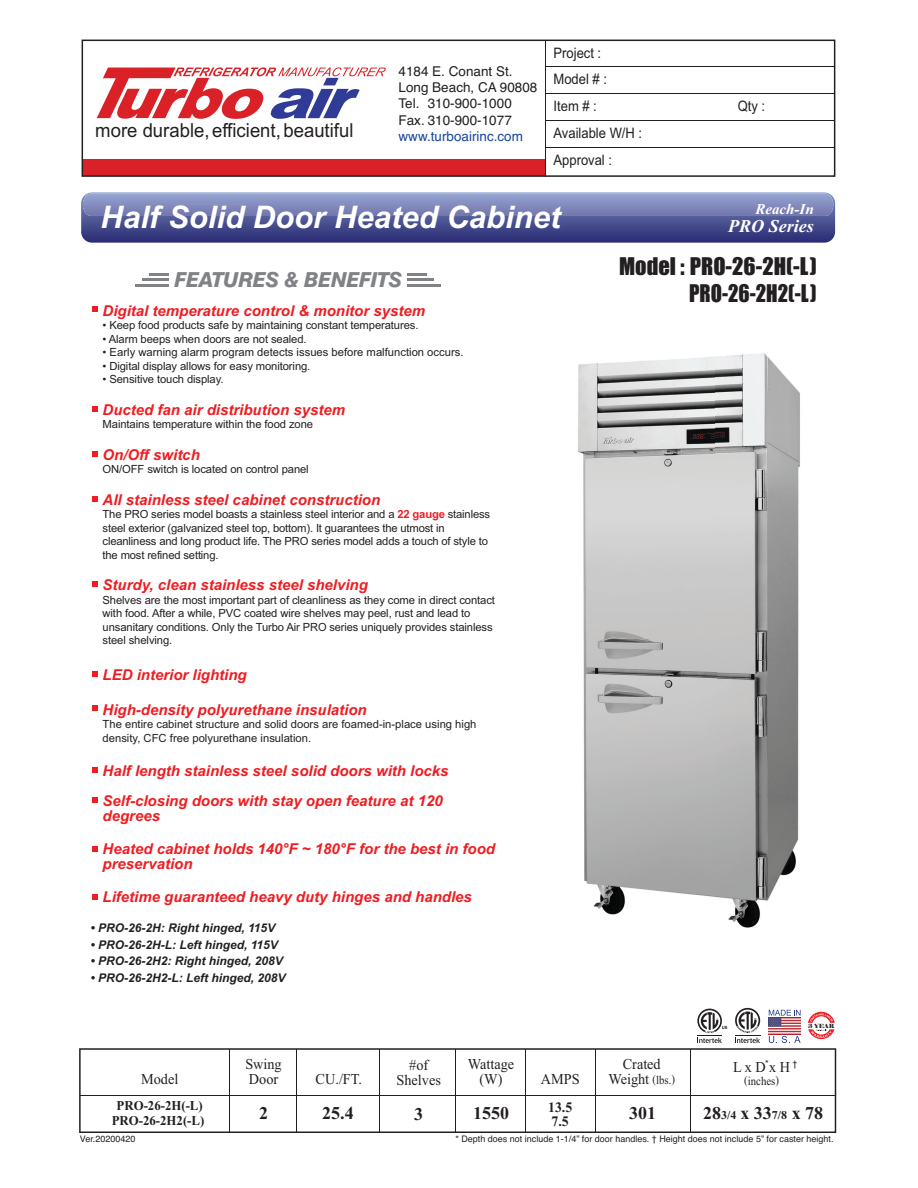
<style>
.page{position:relative;width:918px;height:1188px;background:#fff}
.page>*{position:absolute;margin:0;border:0;box-sizing:border-box;transform-origin:0 0}
.t1{font:italic 700 31.05px "Arial";color:#fff}
.t2{font:22.5px/27px "Impact";color:#231f20;text-align:right}
.t3{font:italic 800 20.7px "Swiss 721 BT";letter-spacing:-.025em;color:#808285}
.t4{font:19.35px "Arial Narrow";color:#231f20;scale:1.17 1}
.t5{font:700 18px "Times New Roman";color:#231f20}
.t6{font:italic 700 18px "Times New Roman";color:#fff}
.t7{font:italic 700 15px/30px "Arial";color:#ee1d23}
.t8{font:15px/15px "Times New Roman";color:#231f20;text-align:center;scale:.95 1}
.t9{font:italic 700 15px "Times New Roman";color:#fff}
.t10{font:14.4px/26.7px "Arial";color:#231f20;scale:.9 1}
.t11{font:700 14.4px/14.4px "Times New Roman";color:#231f20;scale:.95 1}
.t12{font:13.5px/16.2px "Helvetica";color:#231f20}
.t13{font:700 13.5px/15px "Times New Roman";color:#231f20;text-align:center;scale:.95 1}
.t14{font:13.5px "Helvetica";color:#18469d}
.t15{font:italic 700 12px "Arial";color:#231f20}
.t16{font:12px "Times New Roman";color:#231f20;scale:.9 1}
.t17{font:11.25px/13.5px "Arial";letter-spacing:-.01em;color:#231f20}
.t18{font:9.9px "Helvetica";color:#231f20;scale:.95 1}
.t19{font:9px "Helvetica";color:#231f20}
.t20{font:5.7px "Elephant";color:#231f20;scale:1.11 1}
.s1{font-weight:700;color:#ed1f26}
.s2{font-size:12px}
.s3{font-size:9px}
</style>
<div class="page">
<svg style="left:81px;top:192px;width:754px;height:51px;background:#6269a3"></svg>
<svg style="left:79px;top:1048px;width:757px;height:85px"></svg>
<hr style="left:230px;top:1049px;width:1px;height:83px;background:#231f20">
<hr style="left:296px;top:1049px;width:1px;height:83px;background:#231f20">
<hr style="left:380px;top:1049px;width:1px;height:83px;background:#231f20">
<hr style="left:455px;top:1049px;width:1px;height:83px;background:#231f20">
<hr style="left:526px;top:1049px;width:1px;height:83px;background:#231f20">
<hr style="left:595px;top:1049px;width:1px;height:83px;background:#231f20">
<hr style="left:690px;top:1049px;width:1px;height:83px;background:#231f20">
<svg style="left:82px;top:40px;width:753px;height:137px"></svg>
<hr style="left:545px;top:40px;width:1px;height:136px;background:#231f20">
<svg style="left:92px;top:307px;width:5px;height:5px"></svg>
<svg style="left:92px;top:406px;width:6px;height:6px"></svg>
<svg style="left:92px;top:451px;width:5px;height:6px"></svg>
<svg style="left:92px;top:496px;width:5px;height:6px"></svg>
<svg style="left:92px;top:582px;width:5px;height:5px"></svg>
<svg style="left:92px;top:671px;width:5px;height:6px"></svg>
<svg style="left:92px;top:706px;width:5px;height:5px"></svg>
<svg style="left:92px;top:767px;width:5px;height:5px"></svg>
<svg style="left:92px;top:798px;width:5px;height:5px"></svg>
<svg style="left:92px;top:846px;width:5px;height:5px"></svg>
<svg style="left:92px;top:894px;width:5px;height:6px"></svg>
<hr style="left:149px;top:273px;width:19px;height:3px;background:#808285">
<hr style="left:142px;top:279px;width:26px;height:2px;background:#808285">
<hr style="left:135px;top:285px;width:33px;height:2px;background:#808285">
<hr style="left:407px;top:273px;width:19px;height:3px;background:#808285">
<hr style="left:407px;top:279px;width:26px;height:2px;background:#808285">
<hr style="left:407px;top:285px;width:33px;height:2px;background:#808285">
<svg style="left:97px;top:67px;width:289px;height:52px"></svg>
<svg style="left:808px;top:1012px;width:27px;height:27px"></svg>
<svg style="left:735px;top:1008px;width:25px;height:35px"></svg>
<svg style="left:697px;top:1009px;width:30px;height:34px"></svg>
<img style="left:769px;top:1018px;width:32px;height:16px">
<svg style="left:769px;top:1010px;width:32px;height:6px"></svg>
<svg style="left:769px;top:1036px;width:32px;height:7px"></svg>
<img style="left:577px;top:353px;width:223px;height:575px">
<h3 class="t4" style="left:95px;top:119px;width:222px">more durable,efficient,beautiful</h3>
<p class="t12" style="left:399px;top:65px;width:140px">4184 E. Conant St.<br>Long Beach, CA 90808<br>Tel. 310-900-1000<br>Fax. 310-900-1077</p>
<p class="t14" style="left:399px;top:131px;width:126px">www.turboairinc.com</p>
<p class="t10" style="left:554px;top:41px;width:61px">Project :<br>Model # :<br>Item # :</p>
<p class="t10" style="left:554px;top:121px;width:100px">Available W/H :<br>Approval :</p>
<h1 class="t1" style="left:101px;top:205px;width:461px">Half Solid Door Heated Cabinet</h1>
<p class="t10" style="left:738px;top:94px;width:32px">Qty :</p>
<h3 class="t9" style="left:755px;top:200px;width:60px">Reach-In</h3>
<h3 class="t6" style="left:728px;top:215px;width:87px">PRO Series</h3>
<h3 class="t3" style="left:174px;top:272px;width:229px">FEATURES &amp; BENEFITS</h3>
<h3 class="t7" style="left:103px;top:297px;width:324px">Digital temperature control &amp; monitor system</h3>
<p class="t17" style="left:103px;top:319px;width:317px">• Keep food products safe by maintaining constant temperatures.</p>
<p class="t17" style="left:103px;top:333px;width:206px">• Alarm beeps when doors are not sealed.</p>
<p class="t17" style="left:103px;top:346px;width:362px">• Early warning alarm program detects issues before malfunction occurs.</p>
<p class="t17" style="left:103px;top:360px;width:209px">• Digital display allows for easy monitoring.</p>
<p class="t17" style="left:103px;top:373px;width:122px">• Sensitive touch display.</p>
<h3 class="t7" style="left:103px;top:396px;width:244px">Ducted fan air distribution system</h3>
<p class="t17" style="left:103px;top:418px;width:212px">Maintains temperature within the food zone</p>
<h3 class="t7" style="left:103px;top:441px;width:99px">On/Off switch</h3>
<p class="t17" style="left:103px;top:463px;width:208px">ON/OFF switch is located on control panel</p>
<h3 class="t7" style="left:103px;top:486px;width:279px">All stainless steel cabinet construction</h3>
<p class="t17" style="left:103px;top:508px;width:389px">The PRO series model boasts a stainless steel interior and a <span class="s1">22 gauge</span> stainless steel exterior (galvanized steel top, bottom). It guarantees the utmost in cleanliness and long product life. The PRO series model adds a touch of style to the most refined setting.</p>
<h3 class="t7" style="left:103px;top:571px;width:267px">Sturdy, clean stainless steel shelving</h3>
<p class="t17" style="left:103px;top:594px;width:394px">Shelves are the most important part of cleanliness as they come in direct contact with food. After a while, PVC coated wire shelves may peel, rust and lead to unsanitary conditions. Only the Turbo Air PRO series uniquely provides stainless steel shelving.</p>
<h3 class="t7" style="left:103px;top:661px;width:146px">LED interior lighting</h3>
<h3 class="t7" style="left:103px;top:696px;width:266px">High-density polyurethane insulation</h3>
<p class="t17" style="left:103px;top:718px;width:375px">The entire cabinet structure and solid doors are foamed-in-place using high density, CFC free polyurethane insulation.</p>
<h3 class="t7" style="left:103px;top:757px;width:347px">Half length stainless steel solid doors with locks<br>Self-closing doors with stay open feature at 120</h3>
<h3 class="t7" style="left:103px;top:802px;width:59px">degrees</h3>
<h3 class="t7" style="left:103px;top:843px;width:394px;line-height:15px">Heated cabinet holds 140°F ~ 180°F for the best in food preservation</h3>
<h3 class="t7" style="left:103px;top:883px;width:371px">Lifetime guaranteed heavy duty hinges and handles</h3>
<p class="t15" style="left:91px;top:924px;width:186px">• PRO-26-2H: Right hinged, 115V</p>
<p class="t15" style="left:91px;top:940px;width:189px">• PRO-26-2H-L: Left hinged, 115V</p>
<p class="t15" style="left:91px;top:957px;width:194px">• PRO-26-2H2: Right hinged, 208V</p>
<p class="t15" style="left:91px;top:973px;width:196px">• PRO-26-2H2-L: Left hinged, 208V</p>
<h3 class="t8" style="left:141px;top:1073px;width:41px">Model</h3>
<h3 class="t8" style="left:245px;top:1058px;width:40px;text-align:left">Swing<br>Door</h3>
<h3 class="t8" style="left:316px;top:1073px;width:50px">CU./FT.</h3>
<h3 class="t8" style="left:397px;top:1059px;width:48px">#of<br>Shelves</h3>
<h3 class="t8" style="left:468px;top:1058px;width:50px">Wattage (W)</h3>
<h3 class="t8" style="left:541px;top:1073px;width:42px">AMPS</h3>
<h2 class="t2" style="left:619px;top:253px;width:199px">Model : PRO-26-2H(-L)<br>PRO-26-2H2(-L)</h2>
<p class="t20" style="left:808px;top:1023px;width:25px">3 YEAR</p>
<h3 class="t8" style="left:608px;top:1058px;width:72px">Crated<br>Weight <span class="s2">(lbs.)</span></h3>
<h3 class="t8" style="left:733px;top:1061px;width:62px">L x D x H</h3>
<p class="t18" style="left:765px;top:1060px;width:35px">* <span class="s3">†</span></p>
<p class="t16" style="left:744px;top:1077px;width:40px">(inches)</p>
<p class="t13" style="left:112px;top:1098px;width:99px">PRO-26-2H(-L)<br>PRO-26-2H2(-L)</p>
<p class="t19" style="left:80px;top:1135px;width:57px">Ver.20200420</p>
<h3 class="t5" style="left:259px;top:1103px;width:10px">2</h3>
<h3 class="t5" style="left:322px;top:1103px;width:33px">25.4</h3>
<h3 class="t5" style="left:414px;top:1103px;width:10px">3</h3>
<h3 class="t5" style="left:473px;top:1102px;width:37px">1550</h3>
<p class="t11" style="left:548px;top:1099px;width:27px">13.5<br>7.5</p>
<h3 class="t5" style="left:629px;top:1103px;width:28px">301</h3>
<h3 class="t5" style="left:703px;top:1103px;width:121px">28<span class="s2">3/4</span> x 33<span class="s2">7/8</span> x 78</h3>
<p class="t19" style="left:455px;top:1135px;width:380px">* Depth does not include 1-1/4” for door handles. † Height does not include 5” for caster height.</p>
</div>
